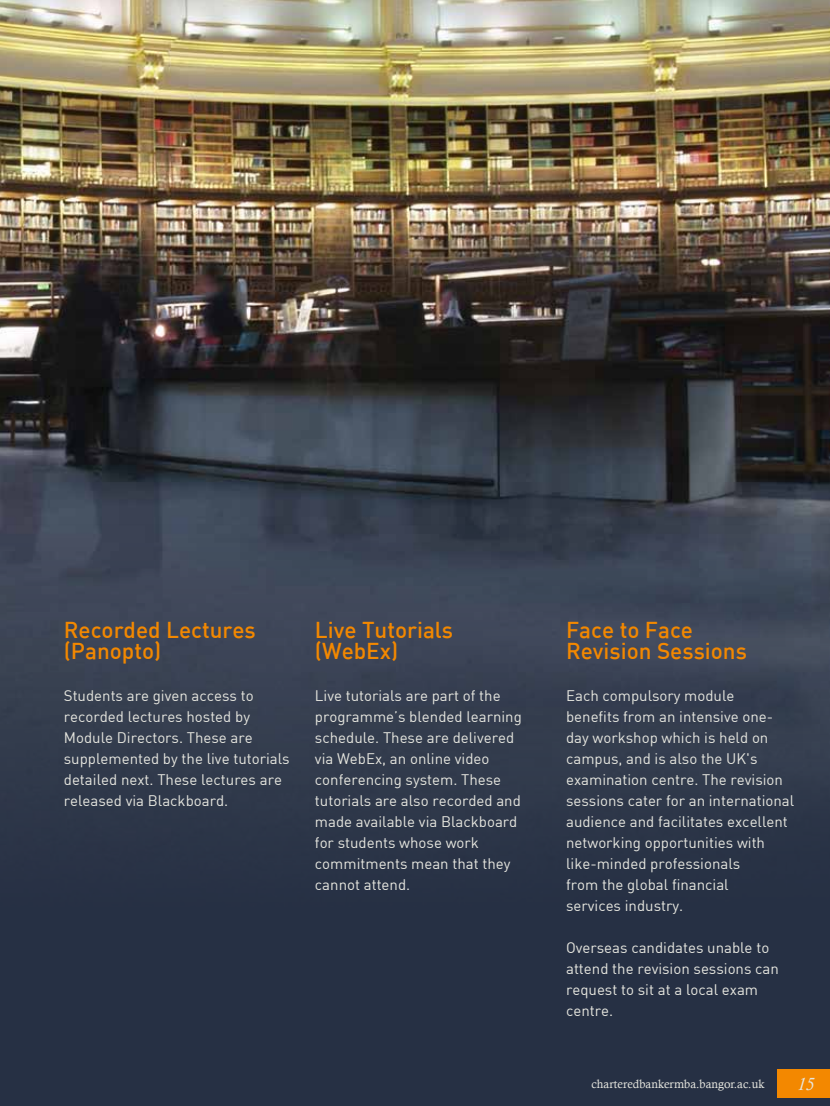
<style>
.page{position:relative;width:830px;height:1106px;background:#fff}
.page>*{position:absolute;margin:0;border:0;box-sizing:border-box;transform-origin:0 0}
.t1{font:500 22.5px/21px "DIN";color:#f38800}
.t2{font:italic 18px "Calisto";color:#e6e6df}
.t3{font:15px/21px "DIN";color:#e6e6df}
.t4{font:12px "Calisto";color:#e6e6df}
</style>
<div class="page">
<div style="left:0;top:0;width:829px;height:1106px;background:#263044"></div>
<img style="left:0;top:0;width:829px;height:801px">
<div style="left:776px;top:1069px;width:53px;height:29px;background:#f38800"></div>
<h1 class="t1" style="left:64px;top:619px;width:193px">Recorded Lectures (Panopto)</h1>
<p class="t3" style="left:64px;top:685px;width:227px">Students are given access to recorded lectures hosted by<br>Module Directors. These are supplemented by the live tutorials detailed next. These lectures are released via Blackboard.</p>
<h1 class="t1" style="left:315px;top:618px;width:140px">Live Tutorials (WebEx)</h1>
<p class="t3" style="left:315px;top:685px;width:208px">Live tutorials are part of the programme’s blended learning schedule. These are delivered via WebEx, an online video conferencing system. These tutorials are also recorded and made available via Blackboard for students whose work commitments mean that they cannot attend.</p>
<h1 class="t1" style="left:566px;top:618px;width:182px">Face to Face<br>Revision Sessions</h1>
<p class="t3" style="left:566px;top:685px;width:229px">Each compulsory module<br>benefits from an intensive one&shy;day workshop which is held on campus, and is also the UK's examination centre. The revision sessions cater for an international audience and facilitates excellent networking opportunities with like-minded professionals<br>from the global financial<br>services industry.</p>
<p class="t3" style="left:566px;top:937px;width:214px">Overseas candidates unable to attend the revision sessions can request to sit at a local exam centre.</p>
<p class="t4" style="left:591px;top:1076px;width:174px">charteredbankermba.bangor.ac.uk</p>
<p class="t2" style="left:796px;top:1073px;width:18px">15</p>
</div>
